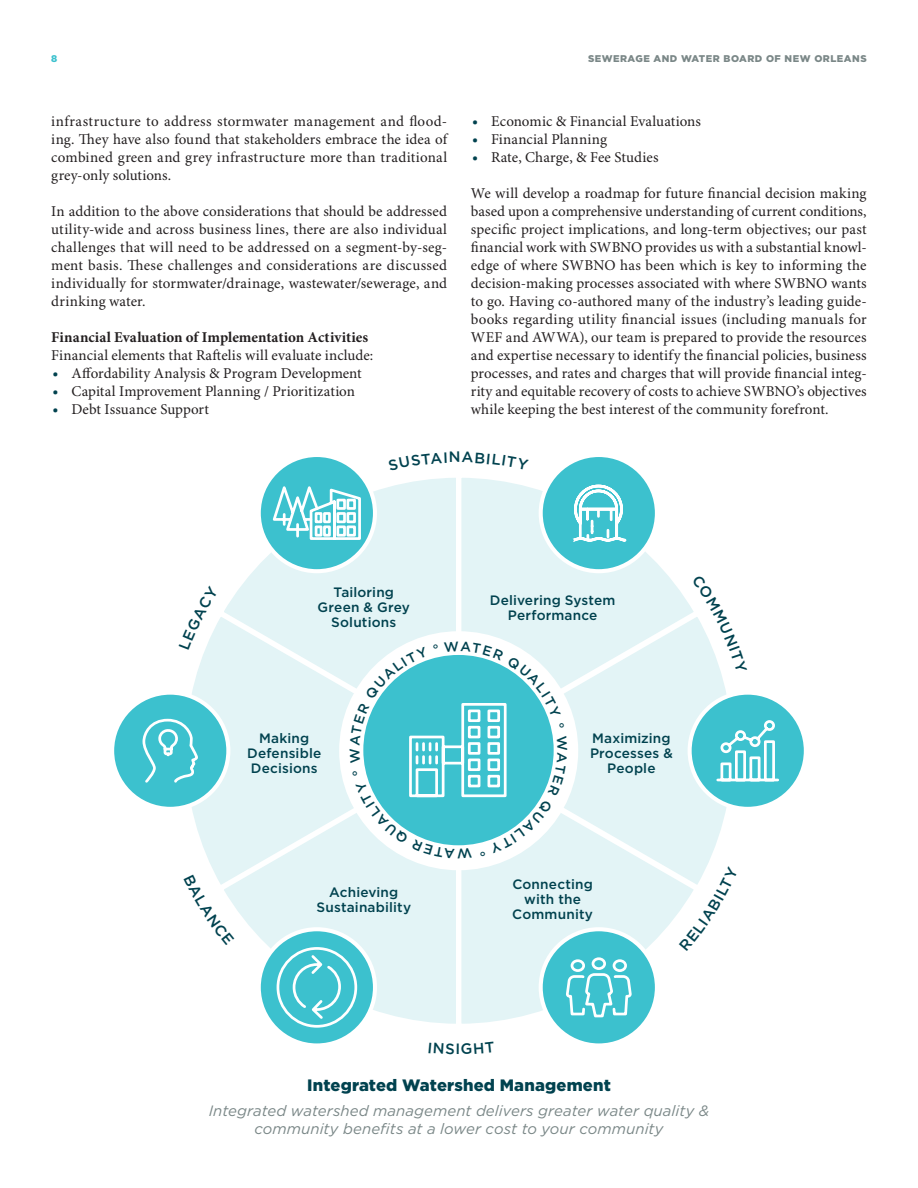
<style>
.page{position:relative;width:918px;height:1188px;background:#fff}
.page>*{position:absolute;margin:0;border:0;box-sizing:border-box;transform-origin:0 0}
.t1{font:900 16.5px "Gotham";letter-spacing:.01em;color:#01424f}
.Body{font:15px/18px "Minion Pro";letter-spacing:.005em;color:#231f20;text-align:justify}
.numbering{font:italic 15px/18px "Gotham";letter-spacing:.005em;color:#7a8787;text-align:center}
.Body-2{font:700 15px "Minion Pro";color:#231f20}
.t2{font:500 15px "Gotham";color:#01424f}
.t3{font:500 13.65px/15px "Gotham";letter-spacing:.01em;color:#01424f;text-align:center}
.t4{font:900 9.75px "Gotham";letter-spacing:.05em;color:#7a8787}
.t5{font:900 9.75px "Gotham";color:#3cc1ce}
.s1{font-family:"Tisa OT";color:#01424f}
</style>
<div class="page">
<svg style="left:114px;top:457px;width:690px;height:587px"></svg>
<svg style="left:679px;top:866px;width:59px;height:85px"></svg>
<svg style="left:350px;top:641px;width:217px;height:218px"></svg>
<svg style="left:388px;top:457px;width:141px;height:14px"></svg>
<svg style="left:428px;top:1042px;width:26px;height:2px"></svg>
<svg style="left:461px;top:1042px;width:34px;height:2px"></svg>
<svg style="left:692px;top:575px;width:55px;height:99px"></svg>
<svg style="left:179px;top:586px;width:40px;height:64px"></svg>
<svg style="left:184px;top:874px;width:50px;height:71px"></svg>
<p class="t5" style="left:51px;top:52px;width:8px">8</p>
<p class="t4" style="left:588px;top:52px;width:280px">SEWERAGE AND WATER BOARD OF NEW ORLEANS</p>
<p class="Body" style="left:51px;top:113px;width:397px">infrastructure to address stormwater management and flood&shy;ing. They have also found that stakeholders embrace the idea of combined green and grey infrastructure more than traditional grey-only solutions.</p>
<p class="Body" style="left:51px;top:203px;width:397px">In addition to the above considerations that should be addressed utility-wide and across business lines, there are also individual challenges that will need to be addressed on a segment-by-seg&shy;ment basis. These challenges and considerations are discussed individually for stormwater/drainage, wastewater/sewerage, and drinking water.</p>
<p class="Body-2" style="left:51px;top:328px;width:318px">Financial Evaluation of Implementation Activities</p>
<p class="Body" style="left:51px;top:347px;width:323px">Financial elements that Raftelis will evaluate include:</p>
<p class="Body" style="left:51px;top:365px;width:312px"><span class="s1">•</span> Affordability Analysis &amp; Program Development</p>
<p class="Body" style="left:51px;top:383px;width:305px"><span class="s1">•</span> Capital Improvement Planning / Prioritization</p>
<p class="Body" style="left:51px;top:401px;width:159px"><span class="s1">•</span> Debt Issuance Support</p>
<p class="Body" style="left:471px;top:113px;width:232px"><span class="s1">•</span> Economic &amp; Financial Evaluations</p>
<p class="Body" style="left:471px;top:131px;width:138px"><span class="s1">•</span> Financial Planning</p>
<p class="Body" style="left:471px;top:149px;width:189px"><span class="s1">•</span> Rate, Charge, &amp; Fee Studies</p>
<p class="Body" style="left:471px;top:185px;width:397px">We will develop a roadmap for future financial decision making based upon a comprehensive understanding of current conditions, specific project implications, and long-term objectives; our past financial work with SWBNO provides us with a substantial knowl&shy;edge of where SWBNO has been which is key to informing the decision-making processes associated with where SWBNO wants to go. Having co-authored many of the industry’s leading guide&shy;books regarding utility financial issues (including manuals for WEF and AWWA), our team is prepared to provide the resources and expertise necessary to identify the financial policies, business processes, and rates and charges that will provide financial integ&shy;rity and equitable recovery of costs to achieve SWBNO’s objectives while keeping the best interest of the community forefront.</p>
<p class="t3" style="left:318px;top:585px;width:94px">Tailoring<br>Green &amp; Grey<br>Solutions</p>
<p class="t3" style="left:490px;top:592px;width:127px">Delivering System<br>Performance</p>
<p class="t3" style="left:247px;top:731px;width:76px">Making<br>Defensible<br>Decisions</p>
<p class="t3" style="left:316px;top:884px;width:96px">Achieving<br>Sustainability</p>
<p class="t2" style="left:455px;top:1039px;width:6px">I</p>
<p class="t3" style="left:590px;top:731px;width:84px">Maximizing<br>Processes &amp;<br>People</p>
<p class="t3" style="left:512px;top:877px;width:82px">Connecting with the<br>Community</p>
<p class="t1" style="left:307px;top:1073px;width:305px">Integrated Watershed Management</p>
<p class="numbering" style="left:209px;top:1101px;width:502px">Integrated watershed management delivers greater water quality &amp; community benefits at a lower cost to your community</p>
</div>
